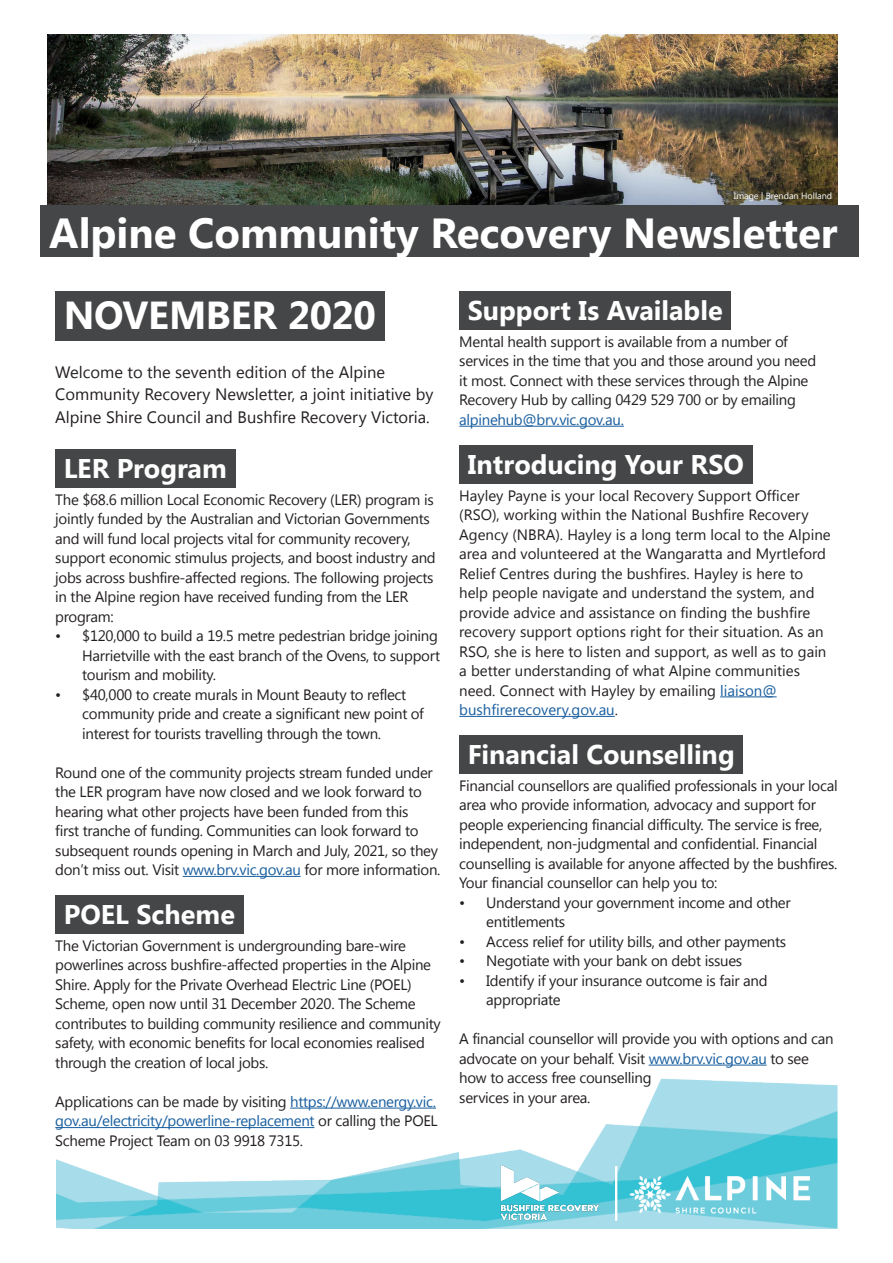
<style>
.page{position:relative;width:893px;height:1263px;background:#fff}
.page>*{position:absolute;margin:0;border:0;box-sizing:border-box;transform-origin:0 0}
.Document_Heading{font:700 42px "Lao UI";color:#fff}
.Paragraph_Heading{font:700 39px "Lao UI";letter-spacing:-.01em;color:#fff}
.Paragraph_Heading-2{font:700 27px "Lao UI";color:#fff}
.t1{font:16.5px/22.5px "Lao UI";color:#231f20}
.t2{font:15px/19.5px "Lao UI";letter-spacing:-.02em;color:#231f20}
.t3{font:15px/19.5px "Lao UI";color:#231f20}
.t4{font:9px "Lao UI";color:#fff}
.s1{color:#175d9e}
</style>
<div class="page">
<img style="left:57px;top:1078px;width:781px;height:151px">
<img style="left:498px;top:1163px;width:104px;height:58px">
<img style="left:628px;top:1175px;width:183px;height:39px">
<hr style="left:615px;top:1166px;width:2px;height:55px;background:#fff">
<img style="left:48px;top:34px;width:790px;height:172px">
<div style="left:41px;top:206px;width:818px;height:51px;background:#454647"></div>
<div style="left:55px;top:292px;width:329px;height:49px;background:#454647"></div>
<div style="left:55px;top:449px;width:180px;height:38px;background:#454647"></div>
<hr style="left:183px;top:876px;width:118px;height:1px;background:#175d9e">
<div style="left:55px;top:895px;width:188px;height:39px;background:#454647"></div>
<hr style="left:290px;top:1108px;width:146px;height:1px;background:#175d9e">
<hr style="left:55px;top:1127px;width:259px;height:1px;background:#175d9e">
<div style="left:459px;top:292px;width:272px;height:38px;background:#454647"></div>
<hr style="left:459px;top:426px;width:165px;height:1px;background:#175d9e">
<div style="left:459px;top:445px;width:293px;height:38px;background:#454647"></div>
<hr style="left:720px;top:696px;width:57px;height:1px;background:#175d9e">
<hr style="left:459px;top:716px;width:156px;height:1px;background:#175d9e">
<div style="left:459px;top:735px;width:284px;height:39px;background:#454647"></div>
<hr style="left:649px;top:1065px;width:118px;height:1px;background:#175d9e">
<p class="t4" style="left:734px;top:190px;width:100px">Image | Brendan Holland</p>
<p class="Document_Heading" style="left:49px;top:205px;width:790px">Alpine Community Recovery Newsletter</p>
<p class="Paragraph_Heading" style="left:64px;top:289px;width:314px">NOVEMBER 2020</p>
<p class="t1" style="left:55px;top:360px;width:380px">Welcome to the seventh edition of the Alpine<br>Community Recovery Newsletter, a joint initiative by<br>Alpine Shire Council and Bushfire Recovery Victoria.</p>
<p class="Paragraph_Heading-2" style="left:64px;top:450px;width:164px">LER Program</p>
<p class="t2" style="left:55px;top:489px;width:382px">The $68.6 million Local Economic Recovery (LER) program is jointly funded by the Australian and Victorian Governments and will fund local projects vital for community recovery, support economic stimulus projects, and boost industry and jobs across bushfire-affected regions. The following projects in the Alpine region have received funding from the LER program:</p>
<p class="t2" style="left:82px;top:625px;width:359px;text-indent:-27px">• $120,000 to build a 19.5 metre pedestrian bridge joining<br>Harrietville with the east branch of the Ovens, to support tourism and mobility.</p>
<p class="t2" style="left:82px;top:684px;width:343px;text-indent:-27px">• $40,000 to create murals in Mount Beauty to reflect community pride and create a significant new point of interest for tourists travelling through the town.</p>
<p class="t2" style="left:55px;top:762px;width:387px">Round one of the community projects stream funded under the LER program have now closed and we look forward to hearing what other projects have been funded from this<br>first tranche of funding. Communities can look forward to subsequent rounds opening in March and July, 2021, so they don’t miss out. Visit <span class="s1">www.brv.vic.gov.au</span> for more information.</p>
<p class="Paragraph_Heading-2" style="left:64px;top:896px;width:173px">POEL Scheme</p>
<p class="t2" style="left:55px;top:935px;width:387px">The Victorian Government is undergrounding bare-wire powerlines across bushfire-affected properties in the Alpine Shire. Apply for the Private Overhead Electric Line (POEL)<br>Scheme, open now until 31 December 2020. The Scheme contributes to building community resilience and community safety, with economic benefits for local economies realised through the creation of local jobs.</p>
<p class="t2" style="left:55px;top:1091px;width:384px;text-align:justify">Applications can be made by visiting <span class="s1">https://www.energy.vic. gov.au/electricity/powerline-replacement</span> or calling the POEL Scheme Project Team on 03 9918 7315.</p>
<p class="Paragraph_Heading-2" style="left:468px;top:292px;width:256px">Support Is Available</p>
<p class="t2" style="left:459px;top:331px;width:358px">Mental health support is available from a number of services in the time that you and those around you need it most. Connect with these services through the Alpine Recovery Hub by calling 0429 529 700 or by emailing <span class="s1">alpinehub@brv.vic.gov.au.</span></p>
<p class="Paragraph_Heading-2" style="left:468px;top:446px;width:277px">Introducing Your RSO</p>
<p class="t3" style="left:459px;top:485px;width:373px">Hayley Payne is your local Recovery Support Officer (RSO), working within the National Bushfire Recovery Agency (NBRA). Hayley is a long term local to the Alpine area and volunteered at the Wangaratta and Myrtleford Relief Centres during the bushfires. Hayley is here to help people navigate and understand the system, and provide advice and assistance on finding the bushfire recovery support options right for their situation. As an RSO, she is here to listen and support, as well as to gain a better understanding of what Alpine communities need. Connect with Hayley by emailing <span class="s1">liaison@ bushfirerecovery.gov.au</span>.</p>
<p class="Paragraph_Heading-2" style="left:468px;top:736px;width:268px">Financial Counselling</p>
<p class="t2" style="left:459px;top:775px;width:380px">Financial counsellors are qualified professionals in your local area who provide information, advocacy and support for people experiencing financial difficulty. The service is free, independent, non-judgmental and confidential. Financial counselling is available for anyone affected by the bushfires.<br>Your financial counsellor can help you to:</p>
<p class="t2" style="left:486px;top:892px;width:306px;text-indent:-27px">• Understand your government income and other entitlements</p>
<p class="t2" style="left:459px;top:931px;width:328px">• Access relief for utility bills, and other payments</p>
<p class="t2" style="left:459px;top:950px;width:284px">• Negotiate with your bank on debt issues</p>
<p class="t2" style="left:486px;top:970px;width:283px;text-indent:-27px">• Identify if your insurance outcome is fair and appropriate</p>
<p class="t2" style="left:459px;top:1028px;width:376px">A financial counsellor will provide you with options and can advocate on your behalf. Visit <span class="s1">www.brv.vic.gov.au</span> to see how to access free counselling</p>
<p class="t2" style="left:459px;top:1087px;width:133px">services in your area.</p>
</div>
